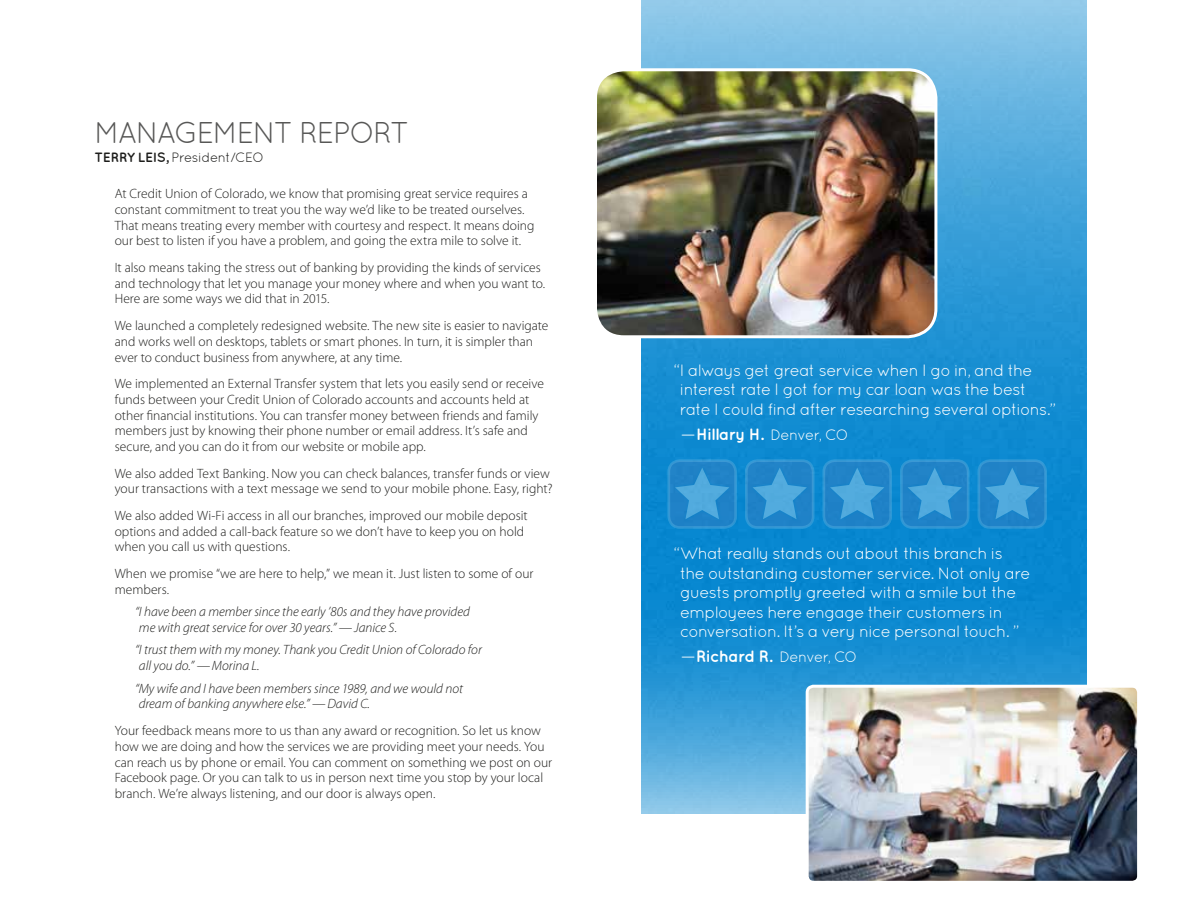
<style>
.page{position:relative;width:1188px;height:918px;background:#fff}
.page>*{position:absolute;margin:0;border:0;box-sizing:border-box;transform-origin:0 0}
.Report_Header{font:30px "Quicksand";letter-spacing:-.06em;color:#575756}
.Quote_-_text{font:16.5px/19.5px "Quicksand";letter-spacing:-.045em;color:#fff}
.Main_Text{font:700 16.5px "Quicksand";letter-spacing:-.03em;color:#fff}
.Report_Text{font:300 13.5px/15.8px "Myriad Pro";color:#1d1d1b}
.Report_Text-2{font:italic 300 13.5px/15.8px "Myriad Pro";color:#1d1d1b}
.Report_Name{font:13.5px "Quicksand";letter-spacing:-.035em;color:#1d1d1b}
.s1{font-weight:700}
.s2{font-weight:400}
.s3{font-weight:400;font-size:15px}
</style>
<div class="page">
<img style="left:641px;top:0;width:446px;height:814px">
<div style="left:669px;top:461px;width:67px;height:66px;background:#1f82c7;border-radius:11px"></div>
<div style="left:667px;top:459px;width:70px;height:70px;border:3px solid #fff;border-radius:11px"></div>
<svg style="left:675px;top:468px;width:54px;height:51px"></svg>
<div style="left:746px;top:461px;width:67px;height:66px;background:#2082c8;border-radius:11px"></div>
<div style="left:745px;top:459px;width:70px;height:70px;border:3px solid #fff;border-radius:11px"></div>
<svg style="left:753px;top:468px;width:54px;height:51px"></svg>
<div style="left:824px;top:461px;width:67px;height:66px;background:#1f82c7;border-radius:11px"></div>
<div style="left:822px;top:459px;width:70px;height:70px;border:3px solid #fff;border-radius:11px"></div>
<svg style="left:830px;top:468px;width:54px;height:51px"></svg>
<div style="left:901px;top:461px;width:67px;height:66px;background:#2082c7;border-radius:11px"></div>
<div style="left:900px;top:459px;width:70px;height:70px;border:3px solid #fff;border-radius:11px"></div>
<svg style="left:908px;top:468px;width:54px;height:51px"></svg>
<div style="left:979px;top:461px;width:67px;height:66px;background:#1f82c7;border-radius:11px"></div>
<div style="left:978px;top:459px;width:69px;height:70px;border:3px solid #fff;border-radius:11px"></div>
<div style="left:982px;top:465px;width:60px;height:57px;background:#2082c7"></div>
<svg style="left:985px;top:468px;width:54px;height:51px"></svg>
<img style="left:807px;top:686px;width:329px;height:194px">
<div style="left:806px;top:685px;width:334px;height:199px;border:3px solid #fff;border-radius:6px"></div>
<img style="left:598px;top:70px;width:338px;height:267px">
<div style="left:594px;top:68px;width:343px;height:270px;border:3px solid #fff;border-radius:28px"></div>
<p class="Report_Header" style="left:94px;top:116px;width:316px">MANAGEMENT REPORT</p>
<p class="Report_Name" style="left:94px;top:150px;width:171px"><span class="s1">TERRY LEIS,</span> President/CEO</p>
<p class="Report_Text" style="left:115px;top:186px;width:421px">At Credit Union of Colorado, we know that promising great service requires a constant commitment to treat you the way we’d like to be treated ourselves.<br>That means treating every member with courtesy and respect. It means doing our best to listen if you have a problem, and going the extra mile to solve it.</p>
<p class="Report_Text" style="left:115px;top:259px;width:432px">It also means taking the stress out of banking by providing the kinds of services and technology that let you manage your money where and when you want to.<br>Here are some ways we did that in 2015.</p>
<p class="Report_Text" style="left:115px;top:318px;width:435px">We launched a completely redesigned website. The new site is easier to navigate and works well on desktops, tablets or smart phones. In turn, it is simpler than ever to conduct business from anywhere, at any time.</p>
<p class="Report_Text" style="left:115px;top:376px;width:431px">We implemented an External Transfer system that lets you easily send or receive funds between your Credit Union of Colorado accounts and accounts held at other financial institutions. You can transfer money between friends and family members just by knowing their phone number or email address. It’s safe and secure, and you can do it from our website or mobile app.</p>
<p class="Report_Text" style="left:115px;top:465px;width:439px">We also added Text Banking. Now you can check balances, transfer funds or view your transactions with a text message we send to your mobile phone. Easy, right?</p>
<p class="Report_Text" style="left:115px;top:507px;width:414px">We also added Wi-Fi access in all our branches, improved our mobile deposit options and added a call-back feature so we don’t have to keep you on hold when you call us with questions.</p>
<p class="Report_Text" style="left:115px;top:566px;width:420px">When we promise “we are here to help,” we mean it. Just listen to some of our members.</p>
<p class="Report_Text-2" style="left:135px;top:604px;width:336px">“I have been a member since the early ’80s and they have provided me with great service for over 30 years.” —Janice S.</p>
<p class="Report_Text-2" style="left:135px;top:642px;width:348px">“I trust them with my money. Thank you Credit Union of Colorado for all you do.” —Morina L.</p>
<p class="Report_Text-2" style="left:135px;top:680px;width:330px">“My wife and I have been members since 1989, and we would not dream of banking anywhere else.” —David C.</p>
<p class="Report_Text" style="left:115px;top:723px;width:439px">Your feedback means more to us than any award or recognition. So let us know how we are doing and how the services we are providing meet your needs. You can reach us by phone or email. You can comment on something we post on our Facebook page. Or you can talk to us in person next time you stop by your local branch. We’re always listening, and our door is always open.</p>
<p class="Quote_-_text" style="left:680px;top:360px;width:378px;text-indent:-7px">“I always get great service when I go in, and the interest rate I got for my car loan was the best rate I could find after researching several options.”</p>
<p class="Main_Text" style="left:681px;top:424px;width:169px"><span class="s2">—</span>Hillary H. <span class="s3">Denver, CO</span></p>
<p class="Quote_-_text" style="left:680px;top:543px;width:352px;text-indent:-7px">“What really stands out about this branch is the outstanding customer service. Not only are guests promptly greeted with a smile but the employees here engage their customers in conversation. It’s a very nice personal touch. ”</p>
<p class="Main_Text" style="left:681px;top:646px;width:178px"><span class="s2">—</span>Richard R. <span class="s3">Denver, CO</span></p>
</div>
